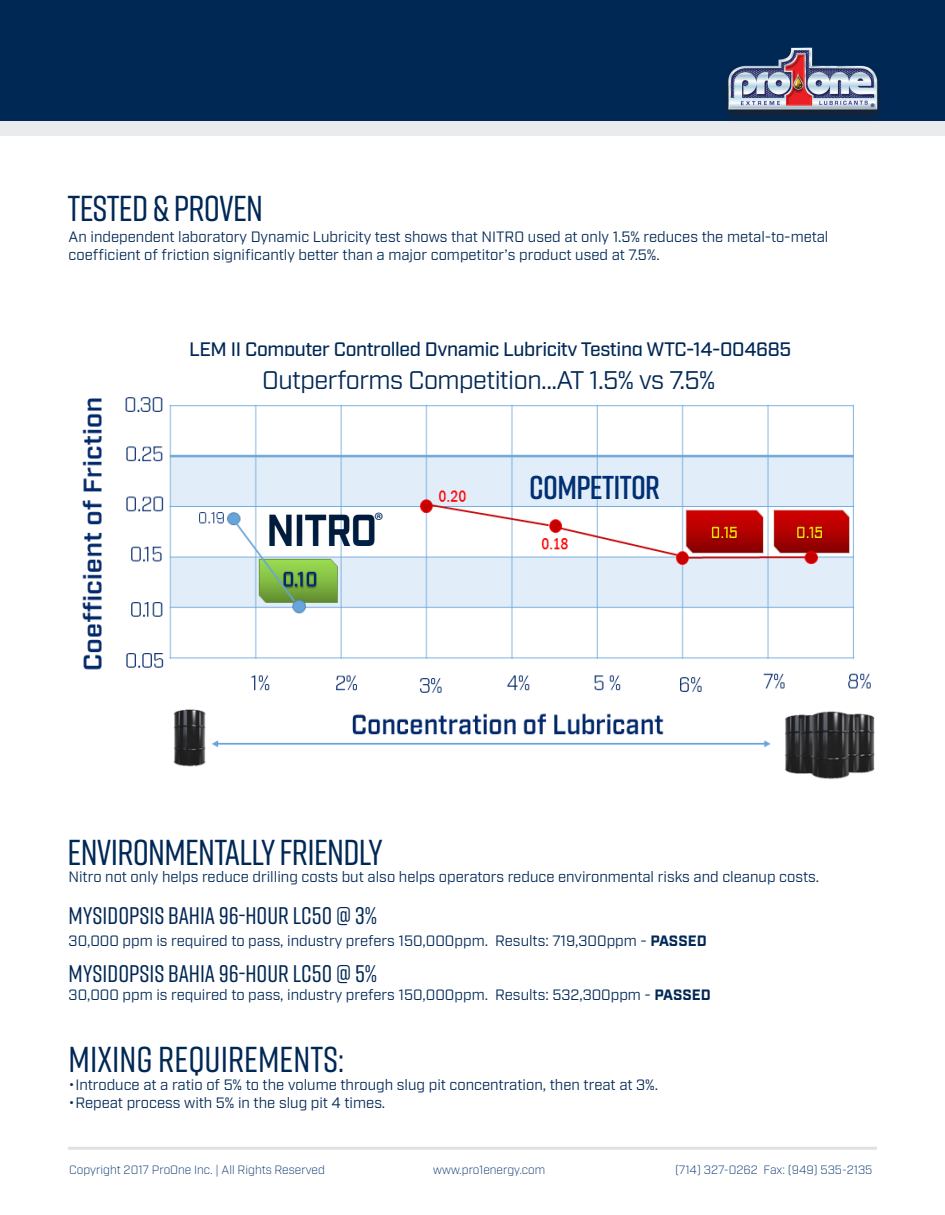
<style>
.page{position:relative;width:945px;height:1215px;background:#fff}
.page>*{position:absolute;margin:0;border:0;box-sizing:border-box;transform-origin:0 0}
.t1{font:700 45px "Industry";letter-spacing:-.04em;color:#002855;scale:.9 1}
.t2{font:500 36px "Rift";letter-spacing:-.02em;color:#002855}
.t3{font:500 36px "Rift";color:#002855}
.t4{font:600 33px "Rift";letter-spacing:-.02em;color:#002f73}
.t5{font:25.5px "Industry";letter-spacing:-.02em;color:#002855}
.t6{font:500 24px "Rift";color:#002855}
.t7{font:22.5px "Myriad Pro";color:#002855}
.t8{font:500 19.5px "Industry";letter-spacing:-.02em;color:#002855}
.t9{font:15px/18.6px "Industry";color:#002855}
.t10{font:300 12px "Industry";color:#00306d}
.s1{font-weight:700}
</style>
<div class="page">
<div style="left:0;top:120px;width:945px;height:16px;background:#eaebed"></div>
<div style="left:0;top:0;width:945px;height:120px;background:#002855"></div>
<img style="left:82px;top:397px;width:793px;height:383px">
<div style="left:255px;top:502px;width:163px;height:63px;background:#231f20;opacity:.34"></div>
<hr style="left:68px;top:1147px;width:809px;height:3px;background:#b2b3b3">
<div style="left:720px;top:46px;width:165px;height:78px;background:#231f20;opacity:.75"></div>
<img style="left:724px;top:46px;width:158px;height:66px">
<h2 class="t2" style="left:68px;top:183px;width:197px">TESTED &amp; PROVEN</h2>
<p class="t9" style="left:69px;top:227px;width:761px">An independent laboratory Dynamic Lubricity test shows that NITRO used at only 1.5% reduces the metal-to-metal coefficient of friction significantly better than a major competitor’s product used at 7.5%.</p>
<h3 class="t8" style="left:189px;top:338px;width:604px">LEM II Computer Controlled Dynamic Lubricity Testing WTC-14-004685</h3>
<h3 class="t5" style="left:262px;top:365px;width:455px">Outperforms Competition...AT 1.5% vs 7.5%</h3>
<h3 class="t7" style="left:374px;top:506px;width:11px">®</h3>
<h1 class="t1" style="left:266px;top:504px;width:125px">NITRO</h1>
<h3 class="t4" style="left:529px;top:464px;width:133px">COMPETITOR</h3>
<h2 class="t2" style="left:68px;top:827px;width:317px">ENVIRONMENTALLY FRIENDLY</h2>
<p class="t9" style="left:69px;top:868px;width:752px">Nitro not only helps reduce drilling costs but also helps operators reduce environmental risks and cleanup costs.</p>
<h3 class="t6" style="left:69px;top:899px;width:310px">MYSIDOPSIS BAHIA 96-HOUR LC50 @ 3%</h3>
<p class="t9" style="left:69px;top:932px;width:640px">30,000 ppm is required to pass, industry prefers 150,000ppm. Results: 719,300ppm - <span class="s1">PASSED</span></p>
<h3 class="t6" style="left:69px;top:957px;width:310px">MYSIDOPSIS BAHIA 96-HOUR LC50 @ 5%</h3>
<p class="t9" style="left:69px;top:986px;width:644px">30,000 ppm is required to pass, industry prefers 150,000ppm. Results: 532,300ppm - <span class="s1">PASSED</span></p>
<h2 class="t3" style="left:69px;top:1034px;width:277px">MIXING REQUIREMENTS:</h2>
<p class="t9" style="left:69px;top:1076px;width:591px">•Introduce at a ratio of 5% to the volume through slug pit concentration, then treat at 3%.</p>
<p class="t9" style="left:69px;top:1094px;width:318px">•Repeat process with 5% in the slug pit 4 times.</p>
<p class="t10" style="left:69px;top:1163px;width:257px">Copyright 2017 ProOne Inc. | All Rights Reserved</p>
<p class="t10" style="left:433px;top:1163px;width:114px">www.pro1energy.com</p>
<p class="t10" style="left:675px;top:1163px;width:199px">(714) 327-0262 Fax: (949) 535-2135</p>
</div>
